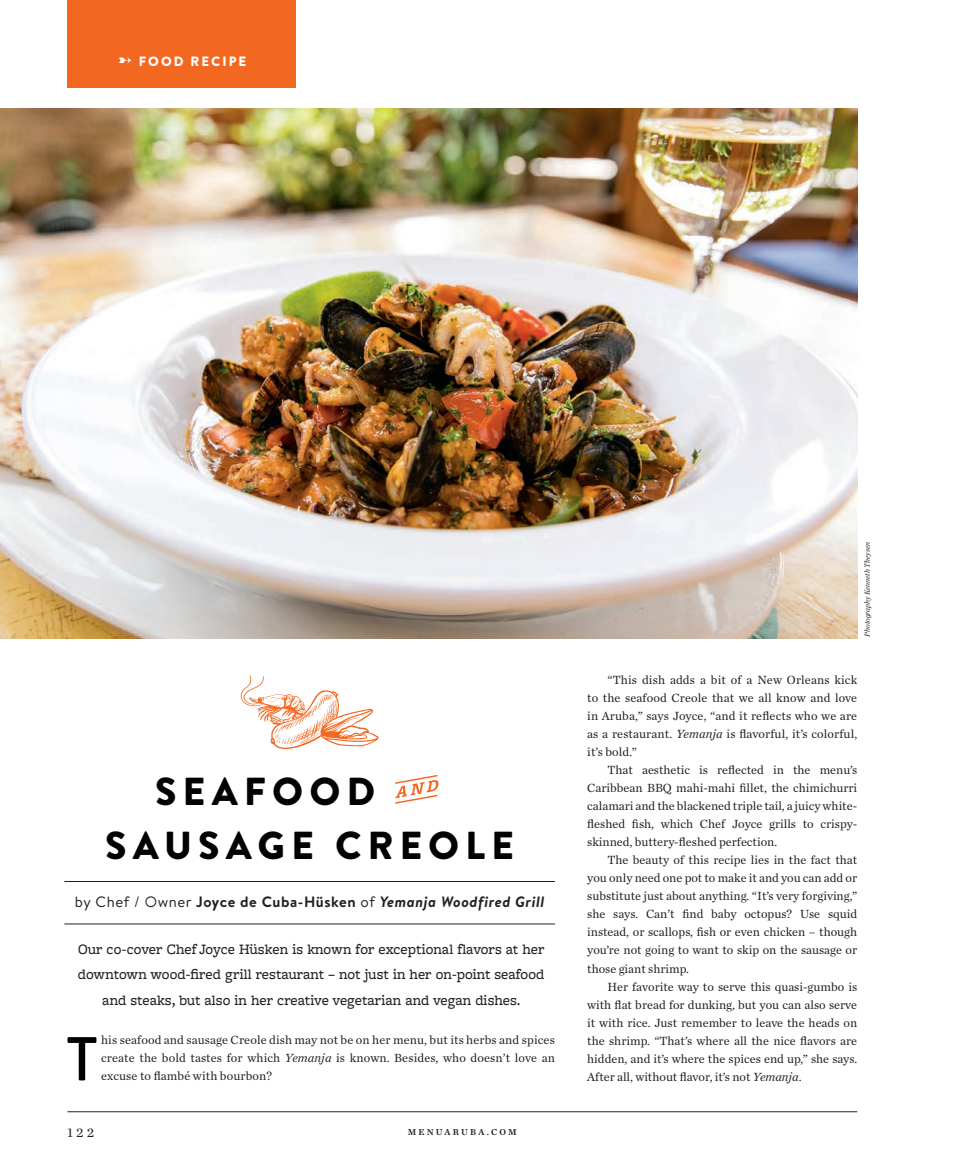
<style>
.page{position:relative;width:972px;height:1175px;background:#fff}
.page>*{position:absolute;margin:0;border:0;box-sizing:border-box;transform-origin:0 0}
.t1{font:500 61.8px "Brandon Text";color:#010203}
.t2{font:900 39px "Brandon Text";letter-spacing:.16em;color:#010203}
.t3{font:500 15px/25.5px "Freight Macro Pro";color:#231f20;text-align:center}
.t4{font:italic 700 15px "Brandon Text";letter-spacing:.04em;color:#231f20}
.t5{font:900 13.5px "Brandon Text";letter-spacing:.15em;color:#fff}
.t6{font:13.5px "Chronicle Text G1";color:#231f20}
.t7{font:12.3px/18px "Chronicle Text G1";color:#231f20;text-align:justify}
.t8{font:9px "Chronicle Text G1 Semi";letter-spacing:.24em;color:#231f20}
.t9{font:italic 7.5px "Chronicle Deck";color:#231f20}
.s1{font-weight:400;font-style:normal}
.s2{font-style:normal}
.s3{font-style:italic}
</style>
<div class="page">
<hr style="left:68px;top:1111px;width:789px;height:1px;background:#231f20">
<div style="left:68px;top:0;width:228px;height:88px;background:#f36821"></div>
<svg style="left:119px;top:57px;width:13px;height:6px"></svg>
<hr style="left:64px;top:881px;width:491px;height:1px;background:#231f20">
<hr style="left:64px;top:923px;width:491px;height:1px;background:#231f20">
<img style="left:0;top:108px;width:857px;height:530px">
<svg style="left:395px;top:774px;width:44px;height:30px"></svg>
<svg style="left:240px;top:675px;width:139px;height:74px"></svg>
<p class="t5" style="left:139px;top:52px;width:109px">FOOD RECIPE</p>
<p class="t2" style="left:155px;top:764px;width:222px">SEAFOOD</p>
<p class="t2" style="left:105px;top:817px;width:410px">SAUSAGE CREOLE</p>
<p class="t4" style="left:75px;top:891px;width:471px"><span class="s1">by Chef / Owner</span> <span class="s2">Joyce de Cuba-Hüsken</span> <span class="s1">of</span> Yemanja Woodfired Grill</p>
<p class="t3" style="left:78px;top:935px;width:468px">Our co-cover Chef Joyce Hüsken is known for exceptional flavors at her downtown wood-fired grill restaurant – not just in her on-point seafood and steaks, but also in her creative vegetarian and vegan dishes.</p>
<p class="t1" style="left:66px;top:1016px;width:34px">T</p>
<p class="t7" style="left:101px;top:1030px;width:455px">his seafood and sausage Creole dish may not be on her menu, but its herbs and spices create the bold tastes for which <span class="s3">Yemanja</span> is known. Besides, who doesn’t love an excuse to flambé with bourbon?</p>
<p class="t6" style="left:68px;top:1122px;width:28px">122</p>
<p class="t8" style="left:408px;top:1125px;width:110px">MENUARUBA.COM</p>
<p class="t9" style="left:861px;top:636px;width:96px;rotate:-90deg">Photography Kenneth Theysen</p>
<p class="t7" style="left:587px;top:670px;width:272px;text-indent:20px">“This dish adds a bit of a New Orleans kick to the seafood Creole that we all know and love in Aruba,” says Joyce, “and it reflects who we are as a restaurant. <span class="s3">Yemanja</span> is flavorful, it’s colorful, it’s bold.”</p>
<p class="t7" style="left:587px;top:760px;width:272px;text-indent:20px">That aesthetic is reflected in the menu’s Caribbean BBQ mahi-mahi fillet, the chimichurri calamari and the blackened triple tail, a juicy white&shy;fleshed fish, which Chef Joyce grills to crispy&shy;skinned, buttery-fleshed perfection.</p>
<p class="t7" style="left:587px;top:850px;width:272px;text-indent:20px">The beauty of this recipe lies in the fact that you only need one pot to make it and you can add or substitute just about anything. “It’s very forgiving,” she says. Can’t find baby octopus? Use squid instead, or scallops, fish or even chicken – though you’re not going to want to skip on the sausage or those giant shrimp.</p>
<p class="t7" style="left:587px;top:976px;width:272px;text-indent:20px">Her favorite way to serve this quasi-gumbo is with flat bread for dunking, but you can also serve it with rice. Just remember to leave the heads on the shrimp. “That’s where all the nice flavors are hidden, and it’s where the spices end up,” she says.<br>After all, without flavor, it’s not <span class="s3">Yemanja</span>.</p>
</div>
